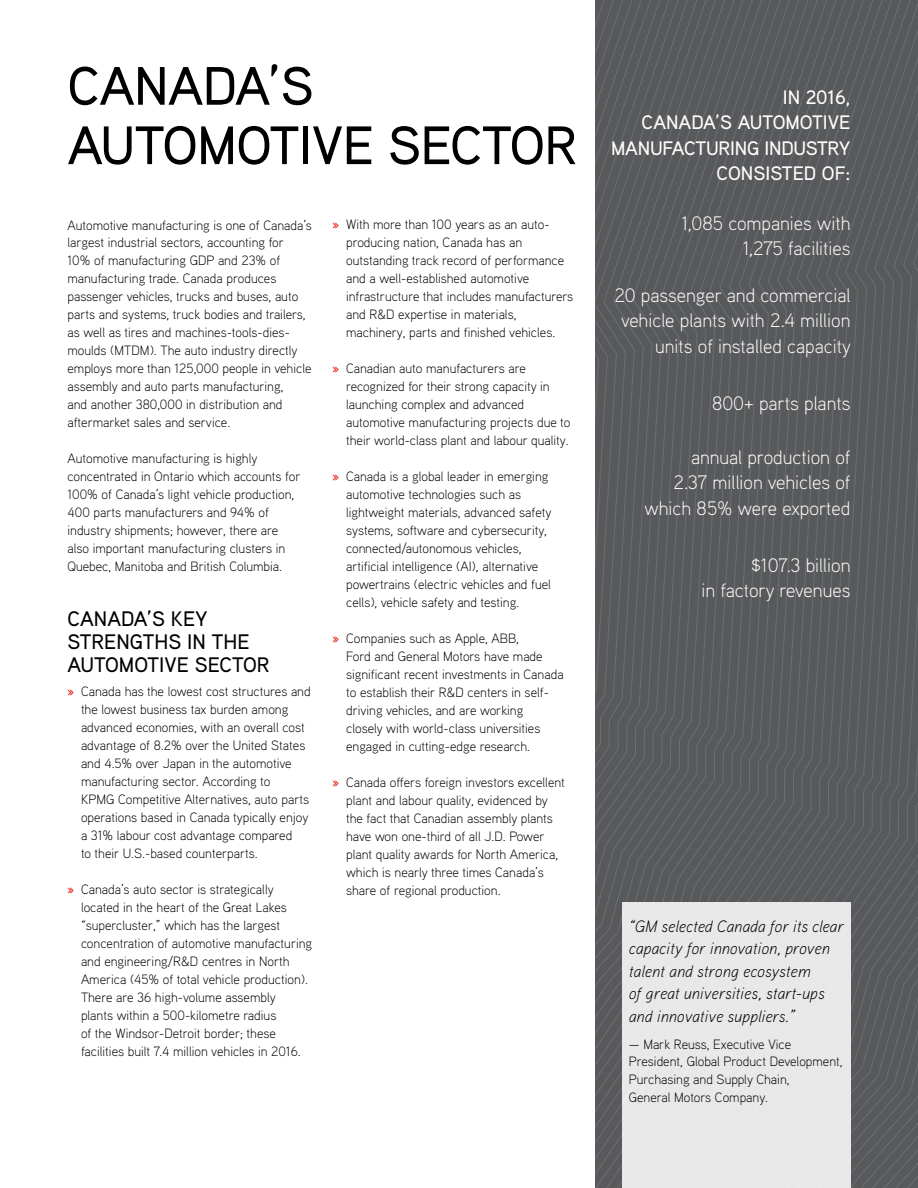
<style>
.page{position:relative;width:918px;height:1188px;background:#fff}
.page>*{position:absolute;margin:0;border:0;box-sizing:border-box;transform-origin:0 0}
.t1{font:500 54px/59.4px "Aaux Pro";letter-spacing:-.01em;color:#000}
.t2{font:500 21px/23.1px "Aaux Pro";color:#000}
.t3{font:300 19.5px/25.5px "Aaux Pro";color:#fff;text-align:right}
.t4{font:500 19.5px/25.5px "Aaux Pro";letter-spacing:-.01em;color:#fff;text-align:right}
.t5{font:italic 300 16.5px/22.5px "Aaux Pro";color:#000}
.Body{font:300 13.5px/18px "Aaux Pro";color:#000}
.s1{font-weight:500;color:#ee2524}
</style>
<div class="page">
<svg style="left:906px;top:0;width:10px;height:1187px;background:#5a5b5d"></svg>
<svg style="left:897px;top:0;width:9px;height:1187px;background:#5a5b5d"></svg>
<svg style="left:888px;top:0;width:9px;height:1187px;background:#5a5b5d"></svg>
<svg style="left:879px;top:0;width:9px;height:1187px;background:#5a5b5d"></svg>
<svg style="left:869px;top:0;width:10px;height:1187px;background:#5a5b5d"></svg>
<svg style="left:860px;top:0;width:9px;height:1187px;background:#5a5b5d"></svg>
<svg style="left:851px;top:0;width:9px;height:1187px;background:#5a5b5d"></svg>
<svg style="left:842px;top:0;width:9px;height:1187px;background:#5f6062"></svg>
<svg style="left:832px;top:0;width:10px;height:902px;background:#5a5b5d"></svg>
<svg style="left:823px;top:0;width:9px;height:902px;background:#5a5b5d"></svg>
<svg style="left:814px;top:0;width:9px;height:902px;background:#5a5b5d"></svg>
<svg style="left:804px;top:0;width:10px;height:902px;background:#5a5b5d"></svg>
<svg style="left:795px;top:0;width:9px;height:902px;background:#5a5b5d"></svg>
<svg style="left:786px;top:0;width:9px;height:902px;background:#5a5b5d"></svg>
<svg style="left:777px;top:0;width:9px;height:902px;background:#5a5b5d"></svg>
<svg style="left:767px;top:0;width:10px;height:902px;background:#5a5b5d"></svg>
<svg style="left:758px;top:0;width:9px;height:902px;background:#5a5b5d"></svg>
<svg style="left:749px;top:0;width:9px;height:902px;background:#5a5b5d"></svg>
<svg style="left:740px;top:0;width:9px;height:902px;background:#5a5b5d"></svg>
<svg style="left:730px;top:0;width:10px;height:902px;background:#5a5b5d"></svg>
<svg style="left:721px;top:0;width:9px;height:902px;background:#5a5b5d"></svg>
<svg style="left:712px;top:0;width:9px;height:902px;background:#5a5b5d"></svg>
<svg style="left:702px;top:0;width:10px;height:902px;background:#5a5b5d"></svg>
<svg style="left:693px;top:0;width:9px;height:902px;background:#5a5b5d"></svg>
<svg style="left:684px;top:0;width:9px;height:902px;background:#5a5b5d"></svg>
<svg style="left:675px;top:0;width:9px;height:902px;background:#5a5b5d"></svg>
<svg style="left:665px;top:0;width:10px;height:902px;background:#5a5b5d"></svg>
<svg style="left:656px;top:0;width:9px;height:902px;background:#5a5b5d"></svg>
<svg style="left:647px;top:0;width:9px;height:902px;background:#5a5b5d"></svg>
<svg style="left:638px;top:0;width:9px;height:902px;background:#5a5b5d"></svg>
<svg style="left:628px;top:0;width:10px;height:902px;background:#5a5b5d"></svg>
<svg style="left:596px;top:0;width:32px;height:1187px;background:#5a5b5d"></svg>
<div style="left:622px;top:902px;width:228px;height:285px;background:#e8e8e9"></div>
<h2 class="t1" style="left:68px;top:55px;width:511px">CANADA’S<br>AUTOMOTIVE SECTOR</h2>
<p class="Body" style="left:68px;top:215px;width:246px">Automotive manufacturing is one of Canada’s largest industrial sectors, accounting for<br>10% of manufacturing GDP and 23% of manufacturing trade. Canada produces passenger vehicles, trucks and buses, auto parts and systems, truck bodies and trailers, as well as tires and machines-tools-dies&shy;moulds (MTDM). The auto industry directly employs more than 125,000 people in vehicle assembly and auto parts manufacturing,<br>and another 380,000 in distribution and aftermarket sales and service.</p>
<p class="Body" style="left:68px;top:449px;width:234px">Automotive manufacturing is highly concentrated in Ontario which accounts for 100% of Canada’s light vehicle production, 400 parts manufacturers and 94% of industry shipments; however, there are also important manufacturing clusters in Quebec, Manitoba and British Columbia.</p>
<h3 class="t2" style="left:68px;top:606px;width:204px">CANADA’S KEY<br>STRENGTHS IN THE<br>AUTOMOTIVE SECTOR</h3>
<p class="Body" style="left:81px;top:682px;width:231px;text-indent:-14px"><span class="s1">»</span> Canada has the lowest cost structures and the lowest business tax burden among advanced economies, with an overall cost advantage of 8.2% over the United States and 4.5% over Japan in the automotive manufacturing sector. According to<br>KPMG Competitive Alternatives, auto parts operations based in Canada typically enjoy a 31% labour cost advantage compared<br>to their U.S.-based counterparts.</p>
<p class="Body" style="left:81px;top:880px;width:233px;text-indent:-14px"><span class="s1">»</span> Canada’s auto sector is strategically located in the heart of the Great Lakes “supercluster,” which has the largest concentration of automotive manufacturing and engineering/R&amp;D centres in North America (45% of total vehicle production).<br>There are 36 high-volume assembly<br>plants within a 500-kilometre radius<br>of the Windsor-Detroit border; these facilities built 7.4 million vehicles in 2016.</p>
<p class="Body" style="left:346px;top:215px;width:229px;text-indent:-14px"><span class="s1">»</span> With more than 100 years as an auto&shy;producing nation, Canada has an outstanding track record of performance and a well-established automotive infrastructure that includes manufacturers and R&amp;D expertise in materials, machinery, parts and finished vehicles.</p>
<p class="Body" style="left:346px;top:359px;width:226px;text-indent:-14px"><span class="s1">»</span> Canadian auto manufacturers are recognized for their strong capacity in launching complex and advanced automotive manufacturing projects due to their world-class plant and labour quality.</p>
<p class="Body" style="left:346px;top:467px;width:207px;text-indent:-14px"><span class="s1">»</span> Canada is a global leader in emerging automotive technologies such as lightweight materials, advanced safety systems, software and cybersecurity, connected/autonomous vehicles, artificial intelligence (AI), alternative powertrains (electric vehicles and fuel cells), vehicle safety and testing.</p>
<p class="Body" style="left:346px;top:629px;width:219px;text-indent:-14px"><span class="s1">»</span> Companies such as Apple, ABB,<br>Ford and General Motors have made significant recent investments in Canada to establish their R&amp;D centers in self&shy;driving vehicles, and are working<br>closely with world-class universities engaged in cutting-edge research.</p>
<p class="Body" style="left:346px;top:773px;width:220px;text-indent:-14px"><span class="s1">»</span> Canada offers foreign investors excellent plant and labour quality, evidenced by the fact that Canadian assembly plants have won one-third of all J.D. Power plant quality awards for North America, which is nearly three times Canada’s share of regional production.</p>
<h3 class="t4" style="left:611px;top:83px;width:241px">IN 2016,<br>CANADA’S AUTOMOTIVE<br>MANUFACTURING INDUSTRY<br>CONSISTED OF:</h3>
<p class="t3" style="left:682px;top:209px;width:170px">1,085 companies with<br>1,275 facilities</p>
<p class="t3" style="left:615px;top:281px;width:238px">20 passenger and commercial vehicle plants with 2.4 million units of installed capacity</p>
<p class="t3" style="left:712px;top:389px;width:140px">800+ parts plants</p>
<p class="t3" style="left:645px;top:443px;width:207px">annual production of<br>2.37 million vehicles of which 85% were exported</p>
<p class="t3" style="left:701px;top:551px;width:151px">$107.3 billion<br>in factory revenues</p>
<p class="t5" style="left:629px;top:914px;width:216px">“GM selected Canada for its clear capacity for innovation, proven talent and strong ecosystem<br>of great universities, start-ups and innovative suppliers.”</p>
<p class="Body" style="left:629px;top:1034px;width:215px">— Mark Reuss, Executive Vice<br>President, Global Product Development,<br>Purchasing and Supply Chain,<br>General Motors Company.</p>
</div>
